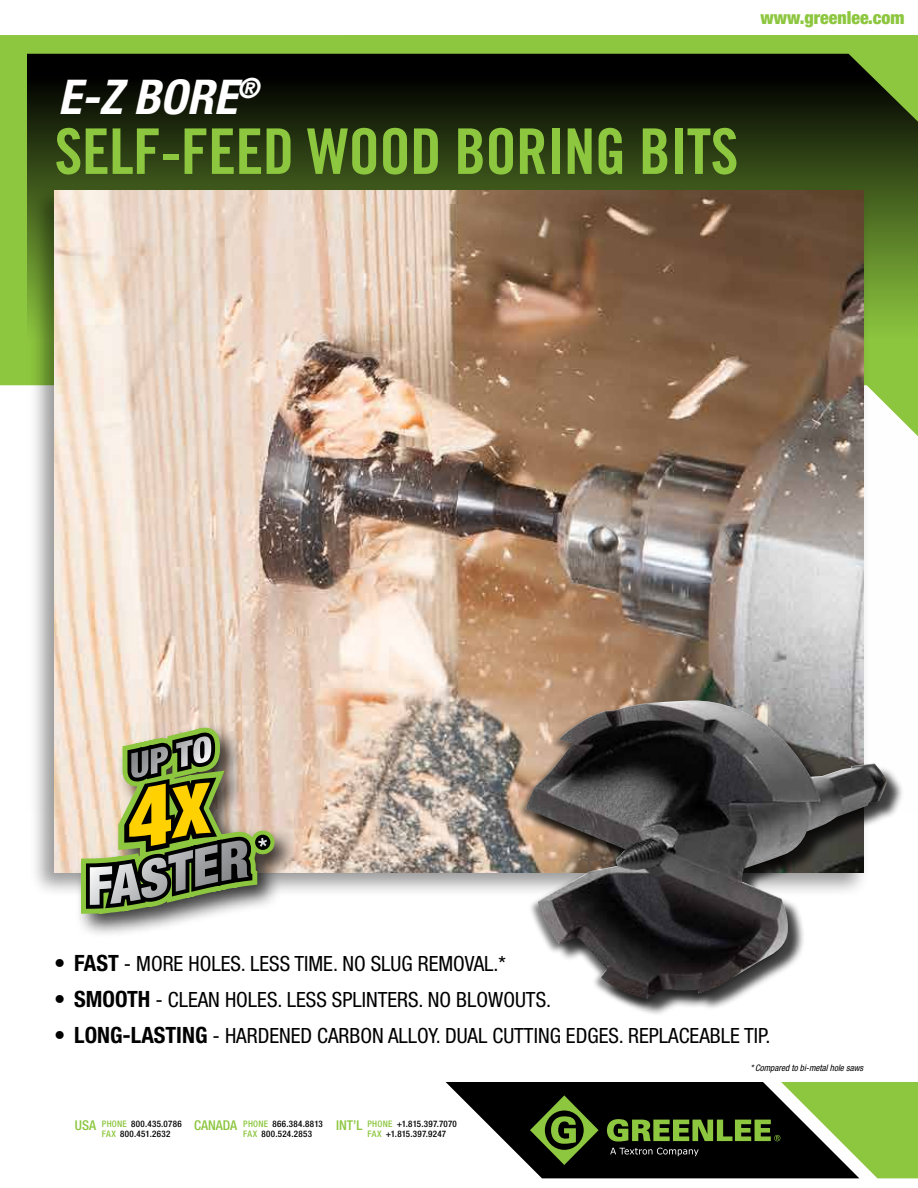
<style>
.page{position:relative;width:918px;height:1188px;background:#fff}
.page>*{position:absolute;margin:0;border:0;box-sizing:border-box;transform-origin:0 0}
.t1{font:63px "Trade Gothic LT Std Bd Cn 20";letter-spacing:-.01em;color:#8dc63f}
.t2{font:italic 700 condensed 48px "Helvetica Neue LT Std";color:#fff}
.t3{font:condensed 21px "Helvetica Neue";color:#000}
.t4{font:900 condensed 18px "Helvetica Neue LT Std";color:#8dc63f}
.t5{font:500 condensed 13.5px "Helvetica Neue LT Std";color:#8dc63f}
.t6{font:500 condensed 9px "Helvetica Neue LT Std";letter-spacing:.03em;color:#000}
.t7{font:italic condensed 9px "Helvetica Neue LT Std";color:#000}
.s1{font-weight:700;font-size:22.5px}
.s2{color:#8dc63f}
</style>
<div class="page">
<div style="left:0;top:35px;width:918px;height:351px;background:#8dc63f"></div>
<svg style="left:27px;top:54px;width:891px;height:383px;background:#263412"></svg>
<div style="left:29px;top:185px;width:841px;height:712px;background:#000;opacity:.4"></div>
<img style="left:54px;top:191px;width:810px;height:682px">
<svg style="left:446px;top:1082px;width:472px;height:96px;background:#4a5a35"></svg>
<div style="left:529px;top:703px;width:376px;height:314px;background:#000;opacity:.75"></div>
<div style="left:516px;top:699px;width:373px;height:310px;background:#000;opacity:.5"></div>
<img style="left:526px;top:700px;width:361px;height:299px">
<div style="left:75px;top:722px;width:224px;height:216px;background:#000;opacity:.75"></div>
<svg style="left:251px;top:831px;width:23px;height:23px"></svg>
<div style="left:251px;top:831px;width:24px;height:23px;border:1px solid #8dc63f;border-radius:50%"></div>
<div style="left:255px;top:835px;width:15px;height:15px;background:#000;border-radius:50%"></div>
<svg style="left:79px;top:724px;width:188px;height:192px;background:#9d9a70"></svg>
<h2 class="t2" style="left:58px;top:67px;width:202px">E-Z BORE<sup>®</sup></h2>
<h1 class="t1" style="left:55px;top:113px;width:686px">SELF-FEED WOOD BORING BITS</h1>
<p class="t4" style="left:761px;top:7px;width:145px">www.greenlee.com</p>
<p class="t3" style="left:54px;top:952px;width:454px"><span class="s1">• FAST</span> - MORE HOLES. LESS TIME. NO SLUG REMOVAL.*</p>
<p class="t3" style="left:54px;top:988px;width:499px"><span class="s1">• SMOOTH</span> - CLEAN HOLES. LESS SPLINTERS. NO BLOWOUTS.</p>
<p class="t3" style="left:54px;top:1024px;width:718px"><span class="s1">• LONG-LASTING</span> - HARDENED CARBON ALLOY. DUAL CUTTING EDGES. REPLACEABLE TIP.</p>
<p class="t5" style="left:75px;top:1117px;width:23px">USA</p>
<p class="t5" style="left:194px;top:1117px;width:45px">CANADA</p>
<p class="t5" style="left:336px;top:1117px;width:28px">INT’L</p>
<p class="t6" style="left:102px;top:1128px;width:70px"><span class="s2">FAX</span> 800.451.2632</p>
<p class="t6" style="left:243px;top:1128px;width:70px"><span class="s2">FAX</span> 800.524.2853</p>
<p class="t6" style="left:367px;top:1128px;width:80px"><span class="s2">FAX</span> +1.815.397.9247</p>
<p class="t6" style="left:102px;top:1118px;width:81px"><span class="s2">PHONE</span> 800.435.0786</p>
<p class="t6" style="left:243px;top:1118px;width:81px"><span class="s2">PHONE</span> 866.384.8813</p>
<p class="t6" style="left:367px;top:1118px;width:91px"><span class="s2">PHONE</span> +1.815.397.7070</p>
<p class="t7" style="left:751px;top:1062px;width:114px">* Compared to bi-metal hole saws</p>
</div>
